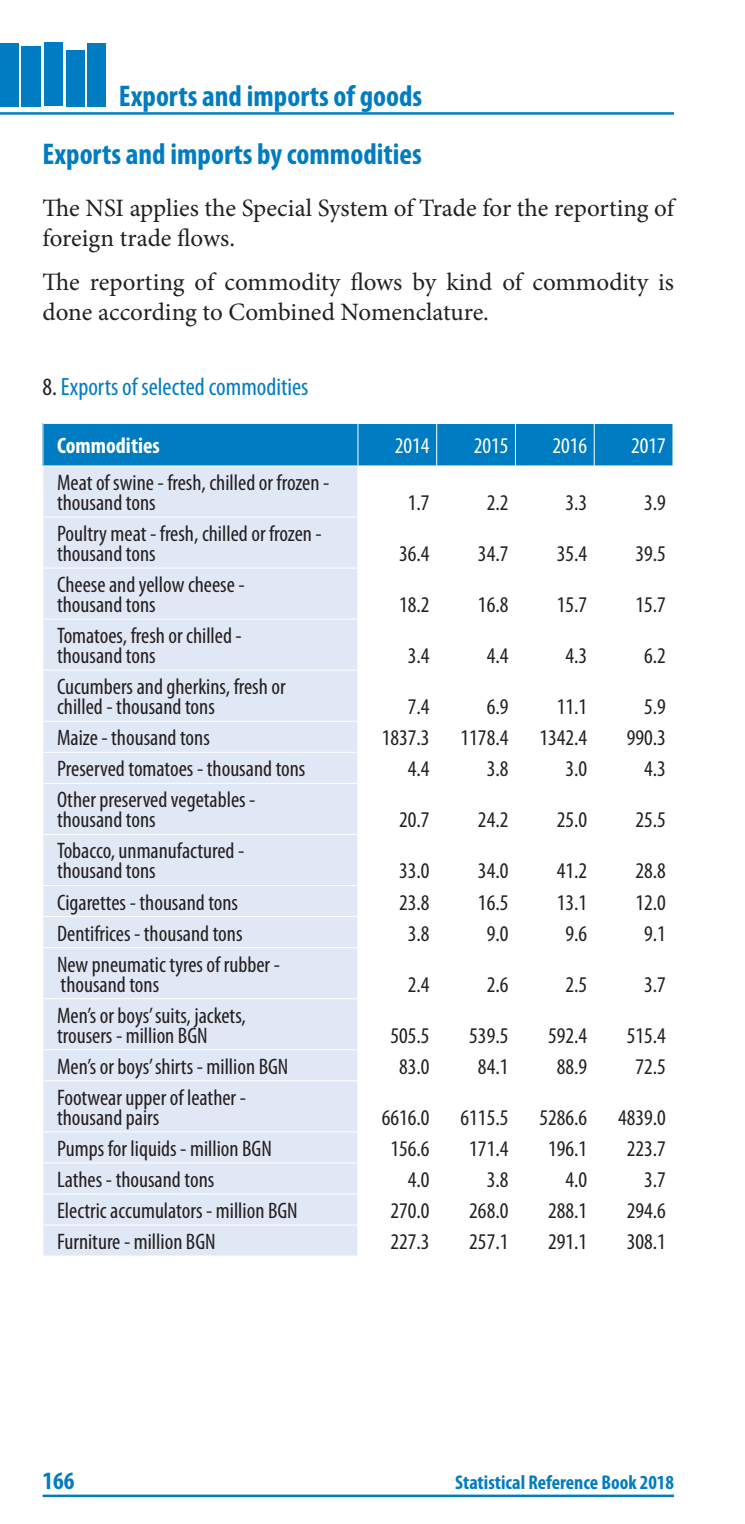
<style>
.page{position:relative;width:745px;height:1524px;background:#fff}
.page>*{position:absolute;margin:0;border:0;box-sizing:border-box;transform-origin:0 0}
.t1{font:700 condensed 30px/58.2px "Myriad Pro";color:#007cc2;text-align:right}
.t2{font:25px/30px "Minion Pro";color:#231f20}
.t3{font:condensed 25px "Myriad Pro";color:#007cc2}
.t4{font:700 condensed 25px "Myriad Pro";color:#007cc2}
.t5{font:condensed 22.5px/20px "Myriad Pro";color:#231f20}
.t6{font:condensed 22.5px "Myriad Pro";color:#fff}
.t7{font:700 condensed 22.5px "Myriad Pro";color:#fff}
.t8{font:700 condensed 20px "Myriad Pro";color:#007cc2}
.s1{color:#231f20}
</style>
<div class="page">
<hr style="left:0;top:112px;width:673px;height:3px;background:#007cc2">
<div style="left:0;top:43px;width:19px;height:63px;background:#007cc2"></div>
<div style="left:22px;top:46px;width:19px;height:60px;background:#007cc2"></div>
<div style="left:44px;top:42px;width:19px;height:64px;background:#007cc2"></div>
<div style="left:66px;top:50px;width:19px;height:56px;background:#007cc2"></div>
<div style="left:87px;top:43px;width:19px;height:63px;background:#007cc2"></div>
<hr style="left:43px;top:1494px;width:630px;height:3px;background:#007cc2">
<div style="left:43px;top:423px;width:315px;height:43px;background:#007cc2"></div>
<div style="left:358px;top:424px;width:314px;height:41px;background:#007cc2"></div>
<div style="left:43px;top:466px;width:314px;height:789px;background:#e1e8f5"></div>
<hr style="left:357px;top:424px;width:1px;height:42px;background:#fff">
<hr style="left:436px;top:424px;width:1px;height:42px;background:#fff">
<hr style="left:514px;top:424px;width:1px;height:42px;background:#fff">
<hr style="left:43px;top:423px;width:315px;height:1px;background:#fff">
<hr style="left:593px;top:424px;width:1px;height:42px;background:#fff">
<hr style="left:43px;top:465px;width:315px;height:1px;background:#fff">
<hr style="left:43px;top:516px;width:315px;height:1px;background:#fff">
<hr style="left:43px;top:568px;width:315px;height:1px;background:#fff">
<hr style="left:43px;top:619px;width:315px;height:1px;background:#fff">
<hr style="left:43px;top:670px;width:315px;height:1px;background:#fff">
<hr style="left:43px;top:721px;width:315px;height:1px;background:#fff">
<hr style="left:43px;top:752px;width:315px;height:1px;background:#fff">
<hr style="left:43px;top:783px;width:315px;height:1px;background:#fff">
<hr style="left:43px;top:834px;width:315px;height:1px;background:#fff">
<hr style="left:43px;top:885px;width:315px;height:1px;background:#fff">
<hr style="left:43px;top:916px;width:315px;height:1px;background:#fff">
<hr style="left:43px;top:947px;width:315px;height:1px;background:#fff">
<hr style="left:43px;top:998px;width:315px;height:1px;background:#fff">
<hr style="left:43px;top:1049px;width:315px;height:1px;background:#fff">
<hr style="left:43px;top:1080px;width:315px;height:1px;background:#fff">
<hr style="left:43px;top:1131px;width:315px;height:1px;background:#fff">
<hr style="left:43px;top:1162px;width:315px;height:1px;background:#fff">
<hr style="left:43px;top:1193px;width:315px;height:1px;background:#fff">
<hr style="left:43px;top:1224px;width:315px;height:1px;background:#fff">
<h1 class="t1" style="left:43px;top:66px;width:381px">Exports and imports of goods<br>Exports and imports by commodities</h1>
<p class="t2" style="left:43px;top:193px;width:632px">The NSI applies the Special System of Trade for the reporting of foreign trade flows.</p>
<p class="t2" style="left:43px;top:267px;width:632px">The reporting of commodity flows by kind of commodity is done according to Combined Nomenclature.</p>
<p class="t3" style="left:43px;top:371px;width:267px"><span class="s1">8.</span> Exports of selected commodities</p>
<p class="t7" style="left:57px;top:431px;width:104px">Commodities</p>
<p class="t6" style="left:394px;top:432px;width:36px">2014</p>
<p class="t6" style="left:473px;top:432px;width:36px">2015</p>
<p class="t6" style="left:552px;top:432px;width:36px">2016</p>
<p class="t6" style="left:630px;top:432px;width:36px">2017</p>
<p class="t5" style="left:57px;top:472px;width:273px">Meat of swine - fresh, chilled or frozen - thousand tons</p>
<p class="t5" style="left:407px;top:492px;width:23px">1.7</p>
<p class="t5" style="left:486px;top:492px;width:23px">2.2</p>
<p class="t5" style="left:565px;top:492px;width:23px">3.3</p>
<p class="t5" style="left:643px;top:492px;width:23px">3.9</p>
<p class="t5" style="left:57px;top:523px;width:266px">Poultry meat - fresh, chilled or frozen - thousand tons</p>
<p class="t5" style="left:57px;top:574px;width:189px">Cheese and yellow cheese - thousand tons</p>
<p class="t5" style="left:57px;top:625px;width:186px">Tomatoes, fresh or chilled - thousand tons</p>
<p class="t5" style="left:57px;top:676px;width:230px">Cucumbers and gherkins, fresh or chilled - thousand tons</p>
<p class="t5" style="left:399px;top:543px;width:32px">36.4</p>
<p class="t5" style="left:477px;top:543px;width:32px">34.7</p>
<p class="t5" style="left:556px;top:543px;width:32px">35.4</p>
<p class="t5" style="left:635px;top:543px;width:32px">39.5</p>
<p class="t5" style="left:399px;top:594px;width:32px">18.2</p>
<p class="t5" style="left:477px;top:594px;width:32px">16.8</p>
<p class="t5" style="left:556px;top:594px;width:32px">15.7</p>
<p class="t5" style="left:635px;top:594px;width:32px">15.7</p>
<p class="t5" style="left:407px;top:645px;width:23px">3.4</p>
<p class="t5" style="left:486px;top:645px;width:23px">4.4</p>
<p class="t5" style="left:565px;top:645px;width:23px">4.3</p>
<p class="t5" style="left:643px;top:645px;width:23px">6.2</p>
<p class="t5" style="left:407px;top:696px;width:23px">7.4</p>
<p class="t5" style="left:486px;top:696px;width:23px">6.9</p>
<p class="t5" style="left:556px;top:696px;width:32px">11.1</p>
<p class="t5" style="left:643px;top:696px;width:23px">5.9</p>
<p class="t5" style="left:57px;top:727px;width:154px">Maize - thousand tons</p>
<p class="t5" style="left:381px;top:727px;width:49px">1837.3</p>
<p class="t5" style="left:460px;top:727px;width:49px">1178.4</p>
<p class="t5" style="left:539px;top:727px;width:49px">1342.4</p>
<p class="t5" style="left:626px;top:727px;width:41px">990.3</p>
<p class="t5" style="left:57px;top:758px;width:250px">Preserved tomatoes - thousand tons</p>
<p class="t5" style="left:407px;top:758px;width:23px">4.4</p>
<p class="t5" style="left:486px;top:758px;width:23px">3.8</p>
<p class="t5" style="left:565px;top:758px;width:23px">3.0</p>
<p class="t5" style="left:643px;top:758px;width:23px">4.3</p>
<p class="t5" style="left:57px;top:789px;width:200px">Other preserved vegetables - thousand tons</p>
<p class="t5" style="left:399px;top:809px;width:32px">20.7</p>
<p class="t5" style="left:477px;top:809px;width:32px">24.2</p>
<p class="t5" style="left:556px;top:809px;width:32px">25.0</p>
<p class="t5" style="left:635px;top:809px;width:32px">25.5</p>
<p class="t5" style="left:57px;top:841px;width:189px">Tobacco, unmanufactured - thousand tons</p>
<p class="t5" style="left:399px;top:861px;width:32px">33.0</p>
<p class="t5" style="left:477px;top:861px;width:32px">34.0</p>
<p class="t5" style="left:556px;top:861px;width:32px">41.2</p>
<p class="t5" style="left:635px;top:861px;width:32px">28.8</p>
<p class="t5" style="left:57px;top:892px;width:182px">Cigarettes - thousand tons</p>
<p class="t5" style="left:399px;top:892px;width:32px">23.8</p>
<p class="t5" style="left:477px;top:892px;width:32px">16.5</p>
<p class="t5" style="left:556px;top:892px;width:32px">13.1</p>
<p class="t5" style="left:635px;top:892px;width:32px">12.0</p>
<p class="t5" style="left:57px;top:923px;width:187px">Dentifrices - thousand tons</p>
<p class="t5" style="left:407px;top:923px;width:23px">3.8</p>
<p class="t5" style="left:486px;top:923px;width:23px">9.0</p>
<p class="t5" style="left:565px;top:923px;width:23px">9.6</p>
<p class="t5" style="left:643px;top:923px;width:23px">9.1</p>
<p class="t5" style="left:57px;top:954px;width:224px">New pneumatic tyres of rubber - thousand tons</p>
<p class="t5" style="left:407px;top:974px;width:23px">2.4</p>
<p class="t5" style="left:486px;top:974px;width:23px">2.6</p>
<p class="t5" style="left:565px;top:974px;width:23px">2.5</p>
<p class="t5" style="left:643px;top:974px;width:23px">3.7</p>
<p class="t5" style="left:57px;top:1005px;width:190px">Men’s or boys’ suits, jackets, trousers - million BGN</p>
<p class="t5" style="left:390px;top:1025px;width:41px">505.5</p>
<p class="t5" style="left:469px;top:1025px;width:41px">539.5</p>
<p class="t5" style="left:547px;top:1025px;width:41px">592.4</p>
<p class="t5" style="left:626px;top:1025px;width:41px">515.4</p>
<p class="t5" style="left:57px;top:1056px;width:233px">Men’s or boys’ shirts - million BGN</p>
<p class="t5" style="left:399px;top:1056px;width:32px">83.0</p>
<p class="t5" style="left:477px;top:1056px;width:32px">84.1</p>
<p class="t5" style="left:556px;top:1056px;width:32px">88.9</p>
<p class="t5" style="left:635px;top:1056px;width:32px">72.5</p>
<p class="t5" style="left:57px;top:1087px;width:190px">Footwear upper of leather - thousand pairs</p>
<p class="t5" style="left:381px;top:1107px;width:49px">6616.0</p>
<p class="t5" style="left:460px;top:1107px;width:49px">6115.5</p>
<p class="t5" style="left:539px;top:1107px;width:49px">5286.6</p>
<p class="t5" style="left:617px;top:1107px;width:49px">4839.0</p>
<p class="t5" style="left:57px;top:1138px;width:216px">Pumps for liquids - million BGN</p>
<p class="t5" style="left:390px;top:1138px;width:41px">156.6</p>
<p class="t5" style="left:469px;top:1138px;width:41px">171.4</p>
<p class="t5" style="left:547px;top:1138px;width:41px">196.1</p>
<p class="t5" style="left:626px;top:1138px;width:41px">223.7</p>
<p class="t5" style="left:57px;top:1169px;width:159px">Lathes - thousand tons</p>
<p class="t5" style="left:407px;top:1169px;width:23px">4.0</p>
<p class="t5" style="left:486px;top:1169px;width:23px">3.8</p>
<p class="t5" style="left:565px;top:1169px;width:23px">4.0</p>
<p class="t5" style="left:643px;top:1169px;width:23px">3.7</p>
<p class="t5" style="left:57px;top:1200px;width:242px">Electric accumulators - million BGN</p>
<p class="t5" style="left:390px;top:1200px;width:41px">270.0</p>
<p class="t5" style="left:469px;top:1200px;width:41px">268.0</p>
<p class="t5" style="left:547px;top:1200px;width:41px">288.1</p>
<p class="t5" style="left:626px;top:1200px;width:41px">294.6</p>
<p class="t5" style="left:57px;top:1231px;width:160px">Furniture - million BGN</p>
<p class="t5" style="left:390px;top:1231px;width:41px">227.3</p>
<p class="t5" style="left:469px;top:1231px;width:41px">257.1</p>
<p class="t5" style="left:547px;top:1231px;width:41px">291.1</p>
<p class="t5" style="left:626px;top:1231px;width:41px">308.1</p>
<p class="t4" style="left:43px;top:1464px;width:33px">166</p>
<p class="t8" style="left:455px;top:1469px;width:220px">Statistical Reference Book 2018</p>
</div>
